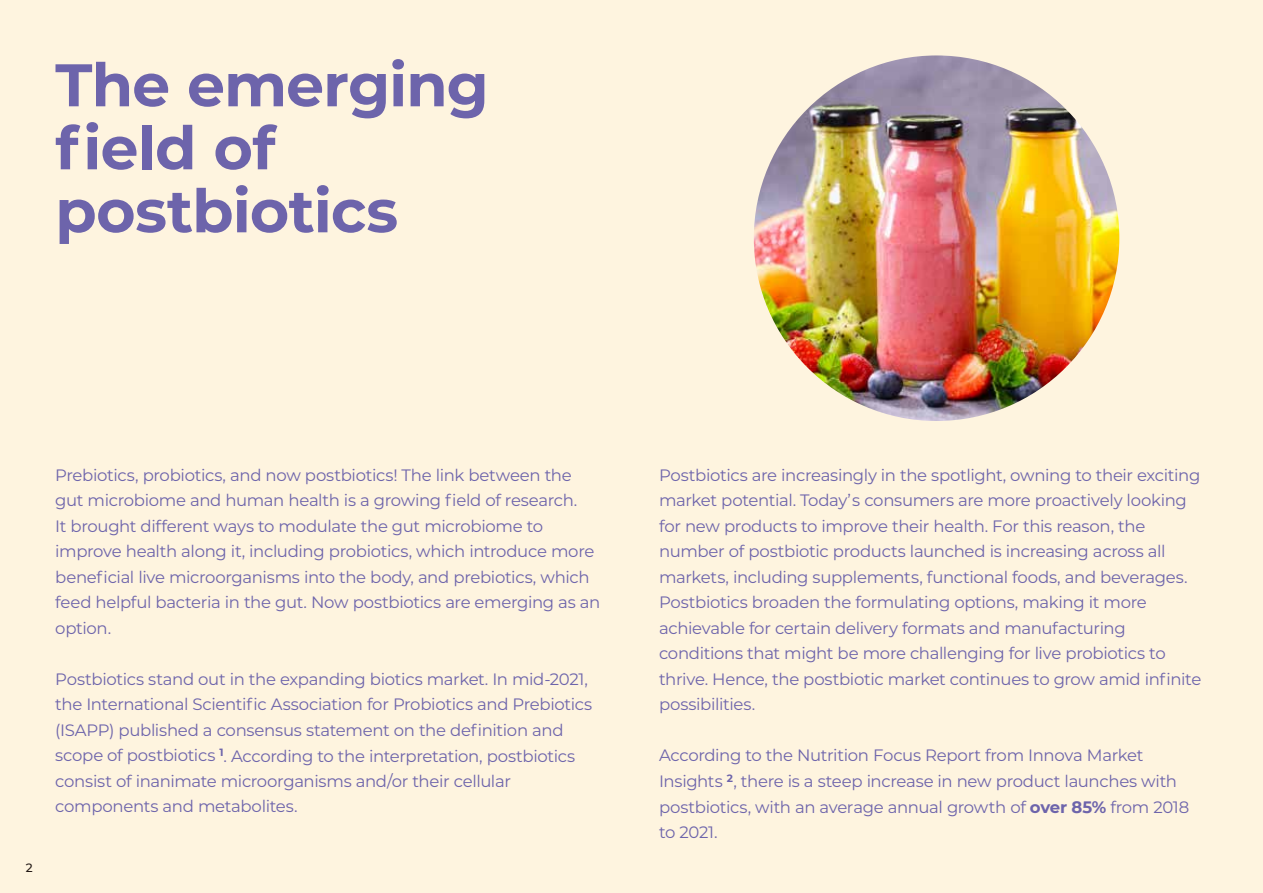
<style>
.page{position:relative;width:1263px;height:893px;background:#fef4df}
.page>*{position:absolute;margin:0;border:0;box-sizing:border-box;transform-origin:0 0}
.t1{font:700 60px/63px "Montserrat";letter-spacing:-.015em;color:#6d64ab}
.t2{font:16.5px/25.5px "Montserrat";letter-spacing:-.02em;color:#6d64ab}
.t3{font:500 12px "Montserrat";color:#221815}
.s1{font-weight:700}
</style>
<div class="page">
<img style="left:754px;top:55px;width:365px;height:366px;border-radius:183px">
<h1 class="t1" style="left:55px;top:50px;width:435px">The emerging field of postbiotics</h1>
<p class="t3" style="left:26px;top:859px;width:8px">2</p>
<p class="t2" style="left:55px;top:462px;width:546px">Prebiotics, probiotics, and now postbiotics! The link between the gut microbiome and human health is a growing field of research.<br>It brought different ways to modulate the gut microbiome to improve health along it, including probiotics, which introduce more beneficial live microorganisms into the body, and prebiotics, which feed helpful bacteria in the gut. Now postbiotics are emerging as an option.</p>
<p class="t2" style="left:55px;top:666px;width:538px">Postbiotics stand out in the expanding biotics market. In mid-2021, the International Scientific Association for Probiotics and Prebiotics (ISAPP) published a consensus statement on the definition and scope of postbiotics <sup>1</sup>. According to the interpretation, postbiotics consist of inanimate microorganisms and/or their cellular components and metabolites.</p>
<p class="t2" style="left:659px;top:462px;width:544px">Postbiotics are increasingly in the spotlight, owning to their exciting market potential. Today’s consumers are more proactively looking for new products to improve their health. For this reason, the number of postbiotic products launched is increasing across all markets, including supplements, functional foods, and beverages.<br>Postbiotics broaden the formulating options, making it more achievable for certain delivery formats and manufacturing conditions that might be more challenging for live probiotics to thrive. Hence, the postbiotic market continues to grow amid infinite possibilities.</p>
<p class="t2" style="left:659px;top:742px;width:532px">According to the Nutrition Focus Report from Innova Market Insights <sup>2</sup>, there is a steep increase in new product launches with postbiotics, with an average annual growth of <span class="s1">over 85%</span> from 2018 to 2021.</p>
</div>
